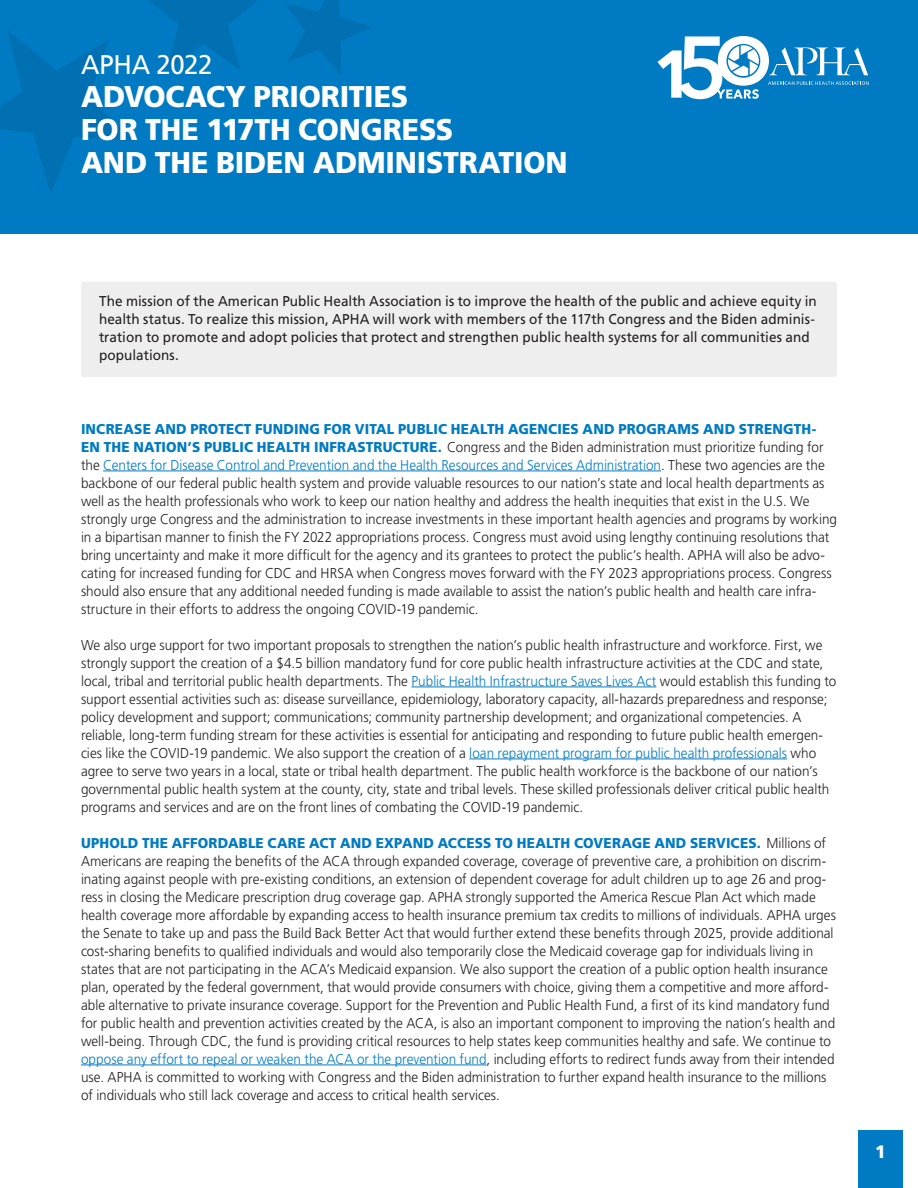
<style>
.page{position:relative;width:918px;height:1188px;background:#fff}
.page>*{position:absolute;margin:0;border:0;box-sizing:border-box;transform-origin:0 0}
.xx_title_b{font:900 30px/33px "Frutiger LT Std";letter-spacing:-.01em;color:#fff;scale:.95 1}
.xx_title_a{font:27px "Frutiger LT Std";letter-spacing:-.015em;color:#fff;scale:.95 1}
.t1{font:900 18px "Frutiger LT Std";color:#fff;scale:.95 1}
.XX_body_with_run-in{font:300 14.25px/18px "Frutiger LT Std";color:#231f20;scale:.95 1}
.XX_body{font:300 14.25px/18px "Frutiger LT Std";color:#231f20;scale:.95 1}
.xx_sidebar_body{font:14.25px/18px "Frutiger LT Std";letter-spacing:.005em;color:#231f20;scale:.95 1}
.s1{font-weight:900;color:#007bc3}
.s2{color:#007bc3}
</style>
<div class="page">
<div style="left:0;top:0;width:918px;height:234px;background:#007bc3"></div>
<div style="left:858px;top:1130px;width:45px;height:58px;background:#007bc3"></div>
<svg style="left:0;top:31px;width:135px;height:162px"></svg>
<svg style="left:149px;top:0;width:109px;height:70px"></svg>
<svg style="left:286px;top:0;width:85px;height:76px"></svg>
<div style="left:81px;top:282px;width:756px;height:95px;background:#eeeeef;border-radius:3px"></div>
<hr style="left:103px;top:471px;width:558px;height:1px;background:#007bc3">
<hr style="left:411px;top:687px;width:245px;height:1px;background:#007bc3">
<hr style="left:469px;top:759px;width:318px;height:1px;background:#007bc3">
<hr style="left:81px;top:1065px;width:406px;height:1px;background:#007bc3">
<svg style="left:657px;top:36px;width:211px;height:63px"></svg>
<p class="xx_title_a" style="left:81px;top:49px;width:140px">APHA 2022</p>
<p class="xx_title_b" style="left:81px;top:80px;width:514px">ADVOCACY PRIORITIES<br>FOR THE 117TH CONGRESS<br>AND THE BIDEN ADMINISTRATION</p>
<p class="xx_sidebar_body" style="left:99px;top:292px;width:757px">The mission of the American Public Health Association is to improve the health of the public and achieve equity in health status. To realize this mission, APHA will work with members of the 117th Congress and the Biden adminis&shy;tration to promote and adopt policies that protect and strengthen public health systems for all communities and populations.</p>
<p class="XX_body_with_run-in" style="left:81px;top:420px;width:797px"><span class="s1">INCREASE AND PROTECT FUNDING FOR VITAL PUBLIC HEALTH AGENCIES AND PROGRAMS AND STRENGTH-EN THE NATION’S PUBLIC HEALTH INFRASTRUCTURE.</span> Congress and the Biden administration must prioritize funding for the <span class="s2">Centers for Disease Control and Prevention and the Health Resources and Services Administration</span>. These two agencies are the backbone of our federal public health system and provide valuable resources to our nation’s state and local health departments as well as the health professionals who work to keep our nation healthy and address the health inequities that exist in the U.S. We strongly urge Congress and the administration to increase investments in these important health agencies and programs by working in a bipartisan manner to finish the FY 2022 appropriations process. Congress must avoid using lengthy continuing resolutions that bring uncertainty and make it more difficult for the agency and its grantees to protect the public’s health. APHA will also be advo&shy;cating for increased funding for CDC and HRSA when Congress moves forward with the FY 2023 appropriations process. Congress should also ensure that any additional needed funding is made available to assist the nation’s public health and health care infra&shy;structure in their efforts to address the ongoing COVID-19 pandemic.</p>
<p class="XX_body" style="left:81px;top:636px;width:797px">We also urge support for two important proposals to strengthen the nation’s public health infrastructure and workforce. First, we strongly support the creation of a $4.5 billion mandatory fund for core public health infrastructure activities at the CDC and state, local, tribal and territorial public health departments. The <span class="s2">Public Health Infrastructure Saves Lives Act</span> would establish this funding to support essential activities such as: disease surveillance, epidemiology, laboratory capacity, all-hazards preparedness and response; policy development and support; communications; community partnership development; and organizational competencies. A reliable, long-term funding stream for these activities is essential for anticipating and responding to future public health emergen&shy;cies like the COVID-19 pandemic. We also support the creation of a <span class="s2">loan repayment program for public health professionals</span> who agree to serve two years in a local, state or tribal health department. The public health workforce is the backbone of our nation’s governmental public health system at the county, city, state and tribal levels. These skilled professionals deliver critical public health programs and services and are on the front lines of combating the COVID-19 pandemic.</p>
<p class="XX_body_with_run-in" style="left:81px;top:834px;width:796px"><span class="s1">UPHOLD THE AFFORDABLE CARE ACT AND EXPAND ACCESS TO HEALTH COVERAGE AND SERVICES.</span> Millions of Americans are reaping the benefits of the ACA through expanded coverage, coverage of preventive care, a prohibition on discrim&shy;inating against people with pre-existing conditions, an extension of dependent coverage for adult children up to age 26 and prog&shy;ress in closing the Medicare prescription drug coverage gap. APHA strongly supported the America Rescue Plan Act which made health coverage more affordable by expanding access to health insurance premium tax credits to millions of individuals. APHA urges the Senate to take up and pass the Build Back Better Act that would further extend these benefits through 2025, provide additional cost-sharing benefits to qualified individuals and would also temporarily close the Medicaid coverage gap for individuals living in states that are not participating in the ACA’s Medicaid expansion. We also support the creation of a public option health insurance plan, operated by the federal government, that would provide consumers with choice, giving them a competitive and more afford&shy;able alternative to private insurance coverage. Support for the Prevention and Public Health Fund, a first of its kind mandatory fund for public health and prevention activities created by the ACA, is also an important component to improving the nation’s health and well-being. Through CDC, the fund is providing critical resources to help states keep communities healthy and safe. We continue to <span class="s2">oppose any effort to repeal or weaken the ACA or the prevention fund</span>, including efforts to redirect funds away from their intended use. APHA is committed to working with Congress and the Biden administration to further expand health insurance to the millions of individuals who still lack coverage and access to critical health services.</p>
<p class="t1" style="left:875px;top:1141px;width:13px">1</p>
</div>
